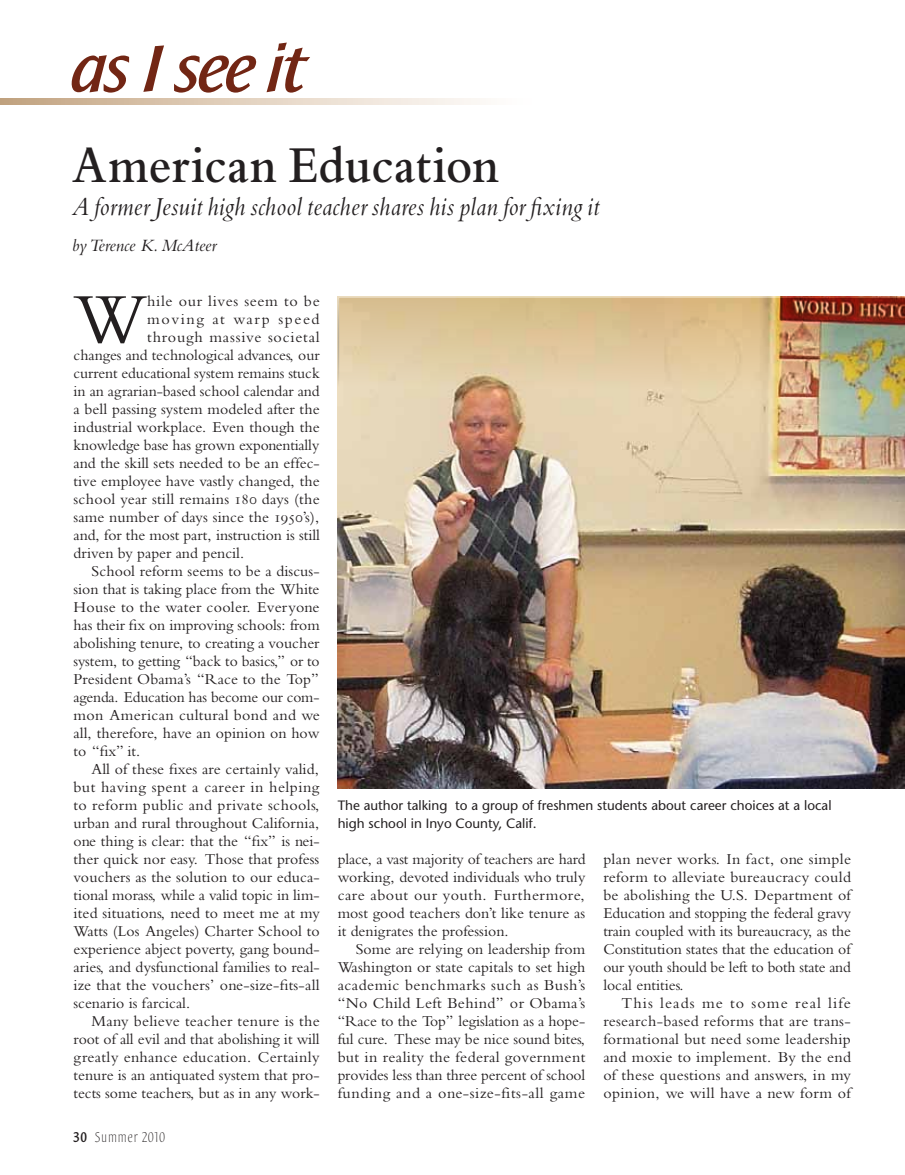
<style>
.page{position:relative;width:905px;height:1175px;background:#fff}
.page>*{position:absolute;margin:0;border:0;box-sizing:border-box;transform-origin:0 0}
.t1{font:73.65px "Bembo";color:#231f20}
.t2{font:italic 700 72px "Sam Sans";letter-spacing:-.025em;color:#722614;scale:1.2 1}
.t3{font:54px "Bembo Semibold Os F";letter-spacing:.01em;color:#231f20;scale:.9 1}
.t4{font:27px "Bembo Italic Os F";letter-spacing:.015em;color:#231f20;scale:.9 1}
.t5{font:italic 18px "Bembo";color:#231f20}
.t6{font:15.75px/18px "Bembo";color:#231f20;text-align:justify}
.t7{font:15.75px "Bembo";letter-spacing:.02em;color:#231f20}
.t8{font:15.75px "Bembo";letter-spacing:.03em;color:#231f20}
.t9{font:15.75px "Bembo";letter-spacing:.05em;color:#231f20}
.t10{font:15.75px "Bembo";letter-spacing:.04em;color:#231f20}
.t11{font:15.75px "Bembo";letter-spacing:.1em;color:#231f20}
.t12{font:100 15px "Sam Sans";letter-spacing:.05em;color:#231f20}
.t13{font:13.5px/18px "Stone Sans";color:#231f20}
.s1{font-family:"Bembo SC"}
.s2{font-weight:700}
.s3{font-style:inherit}
</style>
<div class="page">
<svg style="left:0;top:98px;width:482px;height:6px;background:#e0cfbc"></svg>
<img style="left:338px;top:296px;width:566px;height:492px">
<h2 class="t2" style="left:72px;top:32px;width:197px">as I see it</h2>
<h3 class="t3" style="left:72px;top:135px;width:476px">American Education</h3>
<h3 class="t4" style="left:72px;top:190px;width:587px">A former Jesuit high school teacher shares his plan for fixing it</h3>
<p class="t5" style="left:72px;top:234px;width:146px">by Terence K. McAteer</p>
<h1 class="t1" style="left:74px;top:276px;width:75px">W</h1>
<p class="t10" style="left:147px;top:292px;width:174px">hile our lives seem to be</p>
<p class="t11" style="left:147px;top:310px;width:174px">moving at warp speed</p>
<p class="t9" style="left:147px;top:328px;width:174px">through massive societal</p>
<p class="t6" style="left:74px;top:346px;width:247px">changes and technological advances, our</p>
<p class="t6" style="left:74px;top:364px;width:248px">current educational system remains stuck</p>
<p class="t6" style="left:74px;top:382px;width:248px">in an agrarian-based school calendar and</p>
<p class="t6" style="left:74px;top:400px;width:247px">a bell passing system modeled after the</p>
<p class="t6" style="left:74px;top:418px;width:247px">industrial workplace. Even though the</p>
<p class="t6" style="left:74px;top:436px;width:247px">knowledge base has grown exponentially</p>
<p class="t6" style="left:74px;top:454px;width:247px">and the skill sets needed to be an effec-</p>
<p class="t6" style="left:74px;top:472px;width:248px">tive employee have vastly changed, the</p>
<p class="t6" style="left:74px;top:490px;width:248px">school year still remains <span class="s1">180</span> days (the</p>
<p class="t6" style="left:74px;top:508px;width:247px">same number of days since the <span class="s1">1950</span>’s),</p>
<p class="t6" style="left:74px;top:526px;width:248px">and, for the most part, instruction is still</p>
<p class="t6" style="left:74px;top:544px;width:172px">driven by paper and pencil.</p>
<p class="t6" style="left:92px;top:562px;width:229px">School reform seems to be a discus-</p>
<p class="t6" style="left:74px;top:580px;width:247px">sion that is taking place from the White</p>
<p class="t7" style="left:74px;top:598px;width:247px">House to the water cooler. Everyone</p>
<p class="t6" style="left:74px;top:616px;width:248px">has their fix on improving schools: from</p>
<p class="t6" style="left:74px;top:634px;width:247px">abolishing tenure, to creating a voucher</p>
<p class="t6" style="left:74px;top:652px;width:248px">system, to getting “back to basics,” or to</p>
<p class="t6" style="left:74px;top:670px;width:247px">President Obama’s “Race to the Top”</p>
<p class="t6" style="left:74px;top:688px;width:248px">agenda. Education has become our com-</p>
<p class="t7" style="left:74px;top:706px;width:248px">mon American cultural bond and we</p>
<p class="t6" style="left:74px;top:724px;width:247px">all, therefore, have an opinion on how</p>
<p class="t6" style="left:74px;top:742px;width:68px">to “fix” it.</p>
<p class="t6" style="left:92px;top:760px;width:229px">All of these fixes are certainly valid,</p>
<p class="t8" style="left:74px;top:778px;width:247px">but having spent a career in helping</p>
<p class="t7" style="left:74px;top:796px;width:247px">to reform public and private schools,</p>
<p class="t6" style="left:74px;top:814px;width:247px">urban and rural throughout California,</p>
<p class="t6" style="left:74px;top:832px;width:247px">one thing is clear: that the “fix” is nei-</p>
<p class="t6" style="left:74px;top:850px;width:247px">ther quick nor easy. Those that profess</p>
<p class="t6" style="left:74px;top:868px;width:248px">vouchers as the solution to our educa-</p>
<p class="t6" style="left:74px;top:886px;width:248px">tional morass, while a valid topic in lim-</p>
<p class="t6" style="left:74px;top:904px;width:248px">ited situations, need to meet me at my</p>
<p class="t6" style="left:74px;top:922px;width:248px">Watts (Los Angeles) Charter School to</p>
<p class="t6" style="left:74px;top:940px;width:248px">experience abject poverty, gang bound-</p>
<p class="t6" style="left:74px;top:958px;width:248px">aries, and dysfunctional families to real-</p>
<p class="t6" style="left:74px;top:976px;width:247px">ize that the vouchers’ one-size-fits-all</p>
<p class="t6" style="left:74px;top:994px;width:118px">scenario is farcical.</p>
<p class="t6" style="left:92px;top:1012px;width:229px">Many believe teacher tenure is the</p>
<p class="t6" style="left:74px;top:1030px;width:248px">root of all evil and that abolishing it will</p>
<p class="t7" style="left:74px;top:1048px;width:248px">greatly enhance education. Certainly</p>
<p class="t6" style="left:74px;top:1066px;width:247px">tenure is an antiquated system that pro-</p>
<p class="t6" style="left:74px;top:1084px;width:248px">tects some teachers, but as in any work-</p>
<p class="t12" style="left:74px;top:1130px;width:93px"><span class="s2">30</span> Summer 20<span class="s3">10</span></p>
<p class="t13" style="left:338px;top:796px;width:495px">The author talking to a group of freshmen students about career choices at a local high school in Inyo County, Calif.</p>
<p class="t6" style="left:338px;top:850px;width:249px">place, a vast majority of teachers are hard working, devoted individuals who truly care about our youth. Furthermore, most good teachers don’t like tenure as it denigrates the profession.</p>
<p class="t6" style="left:338px;top:940px;width:249px;text-indent:18px">Some are relying on leadership from Washington or state capitals to set high academic benchmarks such as Bush’s “No Child Left Behind” or Obama’s “Race to the Top” legislation as a hope&shy;ful cure. These may be nice sound bites, but in reality the federal government provides less than three percent of school funding and a one-size-fits-all game</p>
<p class="t6" style="left:603px;top:850px;width:249px">plan never works. In fact, one simple reform to alleviate bureaucracy could be abolishing the U.S. Department of Education and stopping the federal gravy train coupled with its bureaucracy, as the Constitution states that the education of our youth should be left to both state and local entities.</p>
<p class="t6" style="left:603px;top:994px;width:249px;text-indent:18px">This leads me to some real life research-based reforms that are trans&shy;formational but need some leadership and moxie to implement. By the end of these questions and answers, in my opinion, we will have a new form of</p>
</div>
